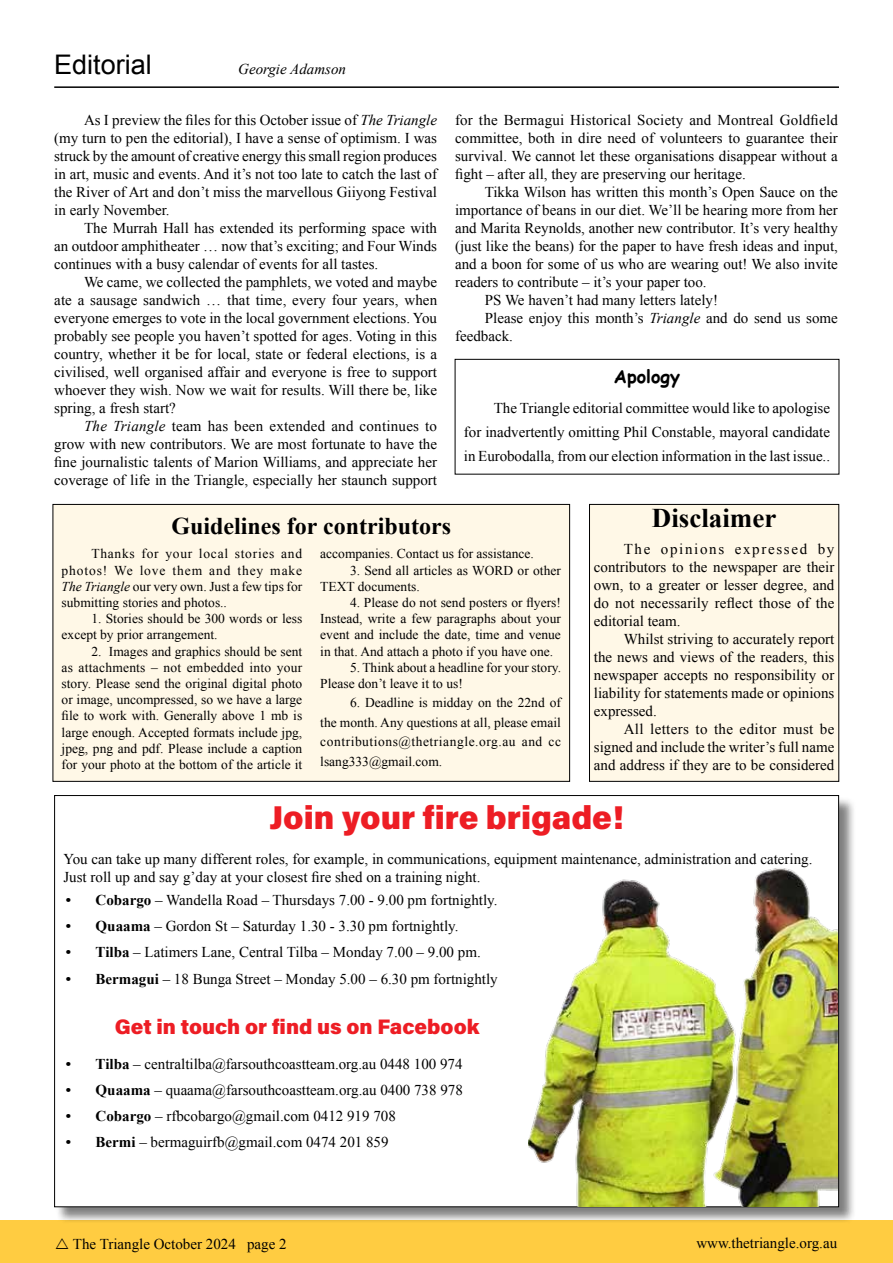
<style>
.page{position:relative;width:893px;height:1263px;background:#fff}
.page>*{position:absolute;margin:0;border:0;box-sizing:border-box;transform-origin:0 0}
.t1{font:33px "Acumin Variable Concept";color:#ed1d24}
.t2{font:700 27px "Times New Roman";color:#000}
.t3{font:27px "Arial";color:#000}
.t4{font:700 24px "Times New Roman";color:#000}
.t5{font:21px "Acumin Variable Concept";color:#ed1d24}
.t6{font:700 18px "Comic Sans MS";color:#000}
.t7{font:15px/18px "Times New Roman";color:#000;text-align:justify}
.t8{font:italic 15px "Times New Roman";color:#000}
.t9{font:13.5px/16.2px "Times New Roman";color:#000;text-align:justify}
.s1{font-style:italic}
.s2{font-weight:700}
</style>
<div class="page">
<div style="left:0;top:1220px;width:893px;height:43px;background:#ffcc41"></div>
<hr style="left:54px;top:86px;width:785px;height:2px;background:#000">
<div style="left:589px;top:504px;width:250px;height:277px;background:#fff8e7"></div>
<div style="left:589px;top:504px;width:250px;height:277px;border:1px solid #000"></div>
<div style="left:53px;top:504px;width:517px;height:277px;background:#fff8e7"></div>
<div style="left:53px;top:504px;width:517px;height:277px;border:1px solid #000"></div>
<div style="left:55px;top:796px;width:801px;height:428px;background:#000;opacity:.5"></div>
<div style="left:55px;top:795px;width:784px;height:412px;background:#fff"></div>
<img style="left:528px;top:868px;width:310px;height:338px">
<div style="left:455px;top:359px;width:384px;height:115px;border:1px solid #000"></div>
<h2 class="t3" style="left:54px;top:46px;width:99px">Editorial</h2>
<p class="t8" style="left:238px;top:58px;width:109px">Georgie Adamson</p>
<p class="t7" style="left:54px;top:111px;width:384px;text-indent:30px">As I preview the files for this October issue of <span class="s1">The Triangle </span>(my turn to pen the editorial), I have a sense of optimism. I was struck by the amount of creative energy this small region produces in art, music and events. And it’s not too late to catch the last of the River of Art and don’t miss the marvellous Giiyong Festival in early November.</p>
<p class="t7" style="left:54px;top:219px;width:384px;text-indent:30px">The Murrah Hall has extended its performing space with an outdoor amphitheater … now that’s exciting; and Four Winds continues with a busy calendar of events for all tastes.</p>
<p class="t7" style="left:54px;top:273px;width:384px;text-indent:30px">We came, we collected the pamphlets, we voted and maybe ate a sausage sandwich … that time, every four years, when everyone emerges to vote in the local government elections. You probably see people you haven’t spotted for ages. Voting in this country, whether it be for local, state or federal elections, is a civilised, well organised affair and everyone is free to support whoever they wish. Now we wait for results. Will there be, like spring, a fresh start?</p>
<p class="t7" style="left:54px;top:417px;width:384px;text-indent:30px"><span class="s1">The Triangle</span> team has been extended and continues to grow with new contributors. We are most fortunate to have the fine journalistic talents of Marion Williams, and appreciate her coverage of life in the Triangle, especially her staunch support</p>
<p class="t7" style="left:455px;top:111px;width:384px">for the Bermagui Historical Society and Montreal Goldfield committee, both in dire need of volunteers to guarantee their survival. We cannot let these organisations disappear without a fight – after all, they are preserving our heritage.</p>
<p class="t7" style="left:485px;top:183px;width:355px">Tikka Wilson has written this month’s Open Sauce on the</p>
<p class="t7" style="left:455px;top:201px;width:384px">importance of beans in our diet. We’ll be hearing more from her</p>
<p class="t7" style="left:455px;top:219px;width:384px">and Marita Reynolds, another new contributor. It’s very healthy</p>
<p class="t7" style="left:455px;top:237px;width:384px">(just like the beans) for the paper to have fresh ideas and input,</p>
<p class="t7" style="left:455px;top:255px;width:384px">and a boon for some of us who are wearing out! We also invite</p>
<p class="t7" style="left:455px;top:273px;width:253px">readers to contribute – it’s your paper too.</p>
<p class="t7" style="left:485px;top:291px;width:235px">PS We haven’t had many letters lately!</p>
<p class="t7" style="left:485px;top:309px;width:355px">Please enjoy this month’s <span class="s1">Triangle</span> and do send us some</p>
<p class="t7" style="left:455px;top:327px;width:59px">feedback.</p>
<p class="t6" style="left:614px;top:363px;width:68px">Apology</p>
<p class="t7" style="left:464px;top:395px;width:368px;line-height:24.2px;text-indent:30px">The Triangle editorial committee would like to apologise for inadvertently omitting Phil Constable, mayoral candidate in Eurobodalla, from our election information in the last issue..</p>
<h2 class="t2" style="left:652px;top:499px;width:126px">Disclaimer</h2>
<p class="t7" style="left:594px;top:539px;width:242px;text-indent:30px">The opinions expressed by contributors to the newspaper are their own, to a greater or lesser degree, and do not necessarily reflect those of the editorial team.</p>
<p class="t7" style="left:594px;top:629px;width:242px;text-indent:30px">Whilst striving to accurately report the news and views of the readers, this newspaper accepts no responsibility or liability for statements made or opinions expressed.</p>
<p class="t7" style="left:594px;top:719px;width:242px;text-indent:30px">All letters to the editor must be signed and include the writer’s full name and address if they are to be considered</p>
<h3 class="t4" style="left:171px;top:509px;width:281px">Guidelines for contributors</h3>
<p class="t9" style="left:62px;top:545px;width:242px;text-indent:30px">Thanks for your local stories and photos! We love them and they make <span class="s1">The Triangle</span> our very own. Just a few tips for submitting stories and photos..</p>
<p class="t9" style="left:62px;top:610px;width:242px;text-indent:30px">1. Stories should be 300 words or less except by prior arrangement.</p>
<p class="t9" style="left:62px;top:643px;width:242px;text-indent:30px">2. Images and graphics should be sent as attachments – not embedded into your story. Please send the original digital photo or image, uncompressed, so we have a large file to work with. Generally above 1 mb is large enough. Accepted formats include jpg, jpeg, png and pdf. Please include a caption for your photo at the bottom of the article it</p>
<p class="t9" style="left:320px;top:545px;width:215px">accompanies. Contact us for assistance.</p>
<p class="t9" style="left:320px;top:562px;width:242px;text-indent:30px">3. Send all articles as WORD or other<br>TEXT documents.</p>
<p class="t9" style="left:320px;top:594px;width:242px;text-indent:30px">4. Please do not send posters or flyers!<br>Instead, write a few paragraphs about your event and include the date, time and venue in that. And attach a photo if you have one.</p>
<p class="t9" style="left:320px;top:659px;width:242px;text-indent:30px">5. Think about a headline for your story.<br>Please don’t leave it to us!</p>
<p class="t9" style="left:320px;top:693px;width:242px;line-height:19.5px;text-indent:30px">6. Deadline is midday on the 22nd of the month. Any questions at all, please email contributions@thetriangle.org.au and cc lsang333@gmail.com.</p>
<h1 class="t1" style="left:269px;top:794px;width:356px">Join your fire brigade!</h1>
<p class="t7" style="left:63px;top:849px;width:750px">You can take up many different roles, for example, in communications, equipment maintenance, administration and catering.<br>Just roll up and say g’day at your closest fire shed on a training night.</p>
<p class="t7" style="left:66px;top:891px;width:433px"><span class="s2">• Cobargo</span> – Wandella Road – Thursdays 7.00 - 9.00 pm fortnightly.</p>
<p class="t7" style="left:66px;top:917px;width:394px"><span class="s2">• Quaama</span> – Gordon St – Saturday 1.30 - 3.30 pm fortnightly.</p>
<p class="t7" style="left:66px;top:943px;width:416px"><span class="s2">• Tilba</span> – Latimers Lane, Central Tilba – Monday 7.00 – 9.00 pm.</p>
<p class="t7" style="left:66px;top:969px;width:433px"><span class="s2">• Bermagui</span> – 18 Bunga Street – Monday 5.00 – 6.30 pm fortnightly</p>
<h3 class="t5" style="left:115px;top:1012px;width:366px">Get in touch or find us on Facebook</h3>
<p class="t7" style="left:66px;top:1054px;width:398px"><span class="s2">• Tilba</span> – centraltilba@farsouthcoastteam.org.au 0448 100 974</p>
<p class="t7" style="left:66px;top:1080px;width:398px"><span class="s2">• Quaama</span> – quaama@farsouthcoastteam.org.au 0400 738 978</p>
<p class="t7" style="left:66px;top:1107px;width:331px"><span class="s2">• Cobargo</span> – rfbcobargo@gmail.com 0412 919 708</p>
<p class="t7" style="left:66px;top:1133px;width:324px"><span class="s2">• Bermi</span> – bermaguirfb@gmail.com 0474 201 859</p>
<p class="t7" style="left:73px;top:1234px;width:215px">The Triangle October 2024 page 2</p>
<p class="t7" style="left:696px;top:1233px;width:142px">www.thetriangle.org.au</p>
</div>
